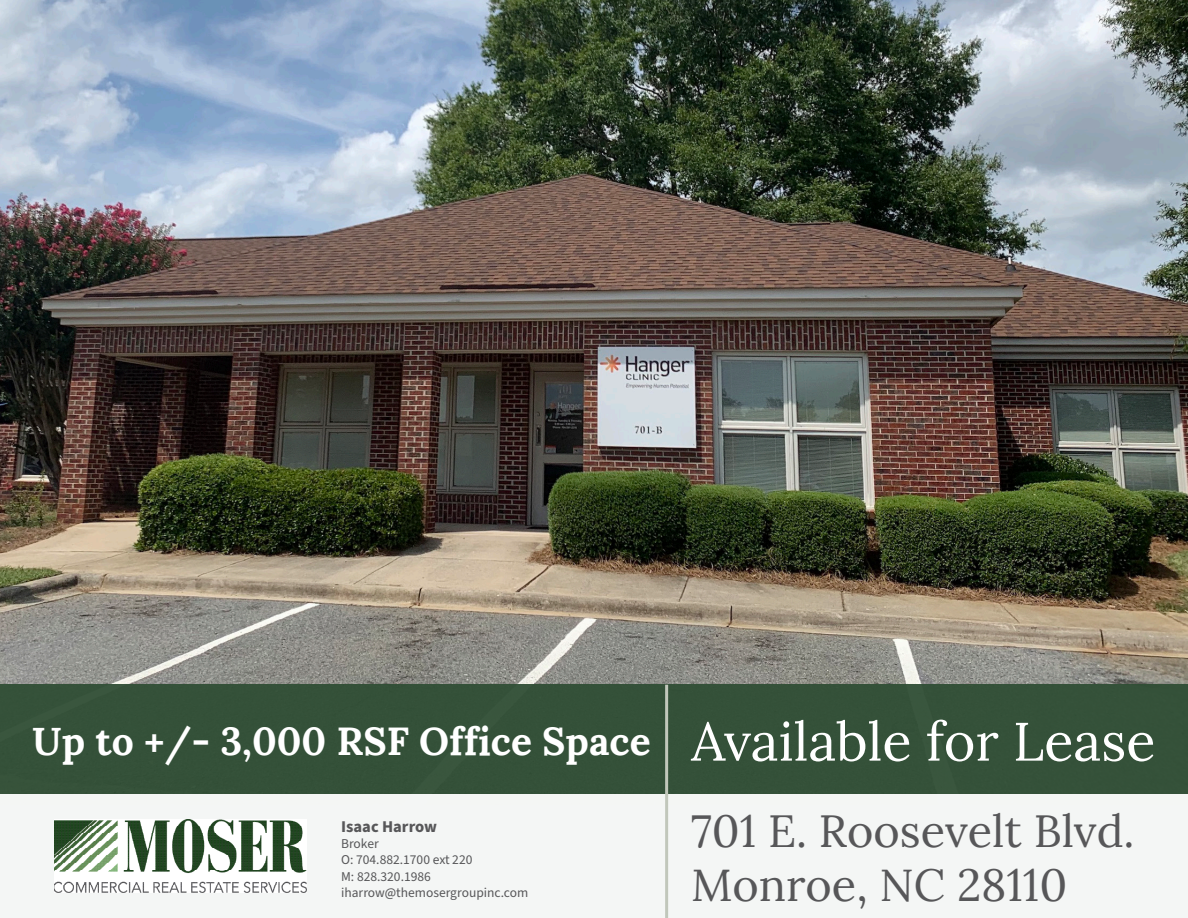
<style>
.page{position:relative;width:1188px;height:918px;background:#fff}
.page>*{position:absolute;margin:0;border:0;box-sizing:border-box;transform-origin:0 0}
.t1{font:54px "Lora";color:#fff}
.t2{font:45px "Lora";color:#575759}
.t3{font:700 39px "Lora";color:#fff}
.t4{font:700 16.5px "Source Sans Pro";color:#575759}
.t5{font:13.5px "Source Sans Pro";color:#575759}
</style>
<div class="page">
<img style="left:0;top:0;width:1188px;height:685px">
<div style="left:0;top:685px;width:1188px;height:233px;background:#304e35"></div>
<div style="left:0;top:794px;width:1188px;height:124px;background:#f4f6f5"></div>
<img style="left:54px;top:820px;width:253px;height:73px">
<svg style="left:665px;top:685px;width:3px;height:233px"></svg>
<p class="t3" style="left:32px;top:708px;width:620px">Up to +/- 3,000 RSF Office Space</p>
<p class="t4" style="left:341px;top:815px;width:97px">Isaac Harrow</p>
<p class="t5" style="left:341px;top:835px;width:39px">Broker</p>
<p class="t5" style="left:341px;top:851px;width:133px">O: 704.882.1700 ext 220</p>
<p class="t5" style="left:341px;top:867px;width:91px">M: 828.320.1986</p>
<p class="t5" style="left:341px;top:883px;width:189px">iharrow@themosergroupinc.com</p>
<p class="t1" style="left:691px;top:700px;width:466px">Available for Lease</p>
<p class="t2" style="left:691px;top:797px;width:445px">701 E. Roosevelt Blvd.</p>
<p class="t2" style="left:691px;top:851px;width:378px">Monroe, NC 28110</p>
</div>
